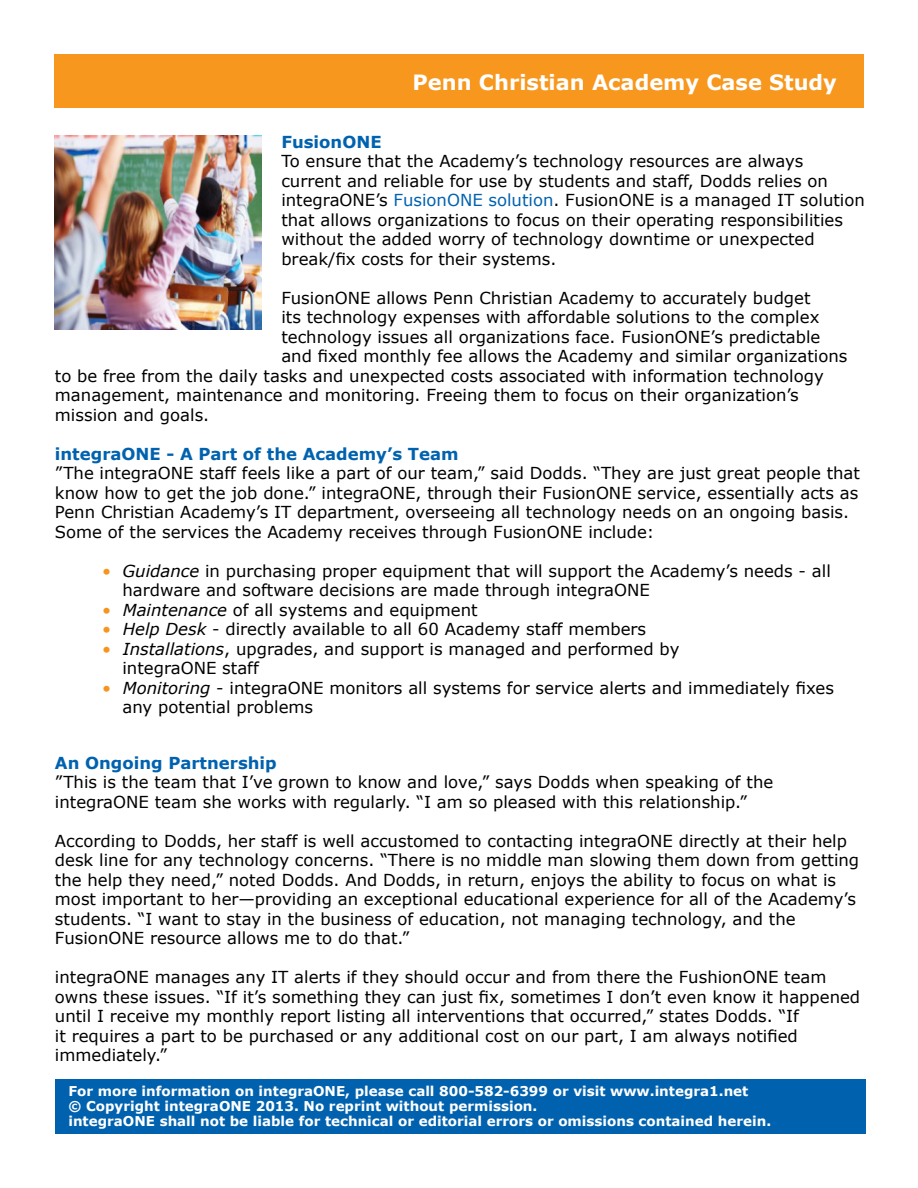
<style>
.page{position:relative;width:918px;height:1188px;background:#fff}
.page>*{position:absolute;margin:0;border:0;box-sizing:border-box;transform-origin:0 0}
.t1{font:700 21px "Verdana";color:#fff}
.t2{font:16.5px/19.5px "Verdana";color:#000}
.t3{font:700 16.5px "Verdana";color:#0062af}
.t4{font:700 13.5px/15px "Verdana";color:#fff}
.s1{color:#0062af}
.s2{color:#f7941e}
.s3{font-style:italic}
</style>
<div class="page">
<div style="left:54px;top:54px;width:810px;height:54px;background:#f8971d"></div>
<div style="left:55px;top:1079px;width:811px;height:55px;background:#0062af"></div>
<img style="left:55px;top:135px;width:206px;height:194px">
<p class="t1" style="left:412px;top:68px;width:426px">Penn Christian Academy Case Study</p>
<p class="t3" style="left:281px;top:130px;width:102px">FusionONE</p>
<p class="t2" style="left:281px;top:151px;width:585px">To ensure that the Academy’s technology resources are always current and reliable for use by students and staff, Dodds relies on integraONE’s <span class="s1">FusionONE solution</span>. FusionONE is a managed IT solution that allows organizations to focus on their operating responsibilities without the added worry of technology downtime or unexpected break/fix costs for their systems.</p>
<p class="t2" style="left:281px;top:288px;width:531px">FusionONE allows Penn Christian Academy to accurately budget</p>
<p class="t2" style="left:281px;top:307px;width:540px">its technology expenses with affordable solutions to the complex</p>
<p class="t2" style="left:281px;top:327px;width:541px">technology issues all organizations face. FusionONE’s predictable</p>
<p class="t2" style="left:281px;top:346px;width:568px">and fixed monthly fee allows the Academy and similar organizations</p>
<p class="t2" style="left:55px;top:366px;width:770px">to be free from the daily tasks and unexpected costs associated with information technology</p>
<p class="t2" style="left:55px;top:385px;width:745px">management, maintenance and monitoring. Freeing them to focus on their organization’s</p>
<p class="t2" style="left:55px;top:405px;width:156px">mission and goals.</p>
<p class="t3" style="left:55px;top:442px;width:405px">integraONE - A Part of the Academy’s Team</p>
<p class="t2" style="left:55px;top:463px;width:807px">”The integraONE staff feels like a part of our team,” said Dodds. “They are just great people that know how to get the job done.” integraONE, through their FusionONE service, essentially acts as Penn Christian Academy’s IT department, overseeing all technology needs on an ongoing basis.<br>Some of the services the Academy receives through FusionONE include:</p>
<p class="t2" style="left:122px;top:561px;width:710px;text-indent:-20px"><span class="s2">•</span> <span class="s3">Guidance</span> in purchasing proper equipment that will support the Academy’s needs - all hardware and software decisions are made through integraONE</p>
<p class="t2" style="left:102px;top:600px;width:377px"><span class="s2">•</span> <span class="s3">Maintenance</span> of all systems and equipment</p>
<p class="t2" style="left:102px;top:619px;width:546px"><span class="s2">•</span> <span class="s3">Help Desk</span> - directly available to all 60 Academy staff members</p>
<p class="t2" style="left:122px;top:639px;width:559px;text-indent:-20px"><span class="s2">•</span> <span class="s3">Installations</span>, upgrades, and support is managed and performed by integraONE staff</p>
<p class="t2" style="left:122px;top:678px;width:713px;text-indent:-20px"><span class="s2">•</span> <span class="s3">Monitoring</span> - integraONE monitors all systems for service alerts and immediately fixes any potential problems</p>
<p class="t3" style="left:55px;top:751px;width:223px">An Ongoing Partnership</p>
<p class="t2" style="left:55px;top:772px;width:720px">”This is the team that I’ve grown to know and love,” says Dodds when speaking of the integraONE team she works with regularly. “I am so pleased with this relationship.”</p>
<p class="t2" style="left:55px;top:831px;width:806px">According to Dodds, her staff is well accustomed to contacting integraONE directly at their help desk line for any technology concerns. “There is no middle man slowing them down from getting the help they need,” noted Dodds. And Dodds, in return, enjoys the ability to focus on what is most important to her—providing an exceptional educational experience for all of the Academy’s students. “I want to stay in the business of education, not managing technology, and the FusionONE resource allows me to do that.”</p>
<p class="t2" style="left:55px;top:967px;width:807px">integraONE manages any IT alerts if they should occur and from there the FushionONE team owns these issues. “If it’s something they can just fix, sometimes I don’t even know it happened until I receive my monthly report listing all interventions that occurred,” states Dodds. “If<br>it requires a part to be purchased or any additional cost on our part, I am always notified immediately.”</p>
<p class="t4" style="left:68px;top:1083px;width:704px">For more information on integraONE, please call 800-582-6399 or visit www.integra1.net<br>© Copyright integraONE 2013. No reprint without permission.<br>integraONE shall not be liable for technical or editorial errors or omissions contained herein.</p>
</div>
